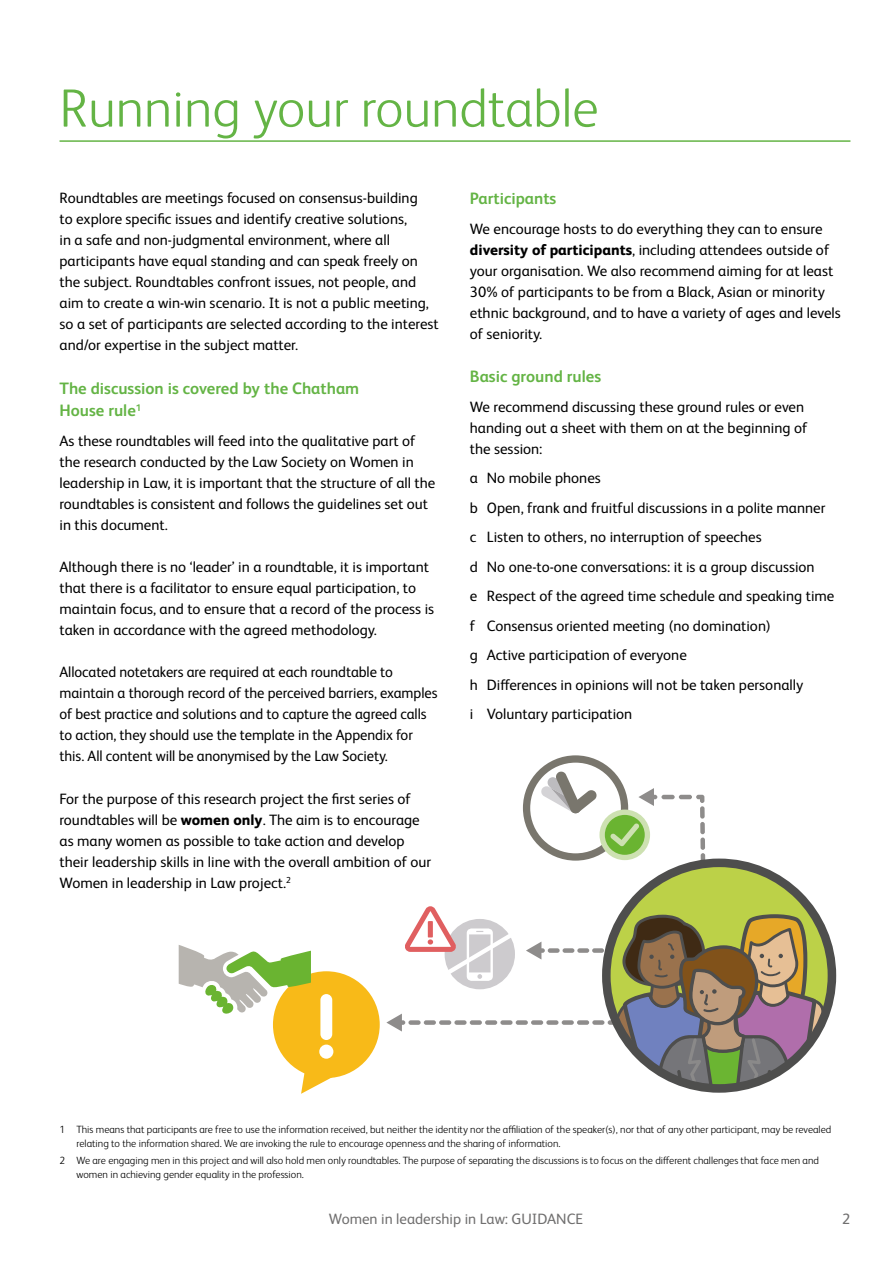
<style>
.page{position:relative;width:893px;height:1263px;background:#fff}
.page>*{position:absolute;margin:0;border:0;box-sizing:border-box;transform-origin:0 0}
.t1{font:300 54px "FS Albert Pro";color:#64b445}
.t2{font:700 16.5px/22.5px "FS Albert Pro";color:#64b445}
.t3{font:15px/21px "FS Albert Pro";color:#000}
.t4{font:15px "FS Albert Pro";color:#706f6f}
.t5{font:300 10.5px/13.5px "FS Albert Pro";color:#000}
.s1{font-weight:800}
</style>
<div class="page">
<hr style="left:60px;top:140px;width:790px;height:2px;background:#64b445">
<svg style="left:625px;top:858px;width:211px;height:235px"></svg>
<svg style="left:523px;top:755px;width:182px;height:122px"></svg>
<svg style="left:301px;top:1073px;width:30px;height:21px"></svg>
<div style="left:273px;top:971px;width:107px;height:107px;background:#f8ba18;border-radius:50%"></div>
<div style="left:320px;top:994px;width:12px;height:46px;background:#fff;border-radius:6px"></div>
<div style="left:319px;top:1044px;width:14px;height:15px;background:#fff;border-radius:50%"></div>
<svg style="left:386px;top:906px;width:441px;height:182px"></svg>
<svg style="left:179px;top:945px;width:132px;height:69px"></svg>
<h1 class="t1" style="left:60px;top:71px;width:541px">Running your roundtable</h1>
<p class="t3" style="left:60px;top:186px;width:381px">Roundtables are meetings focused on consensus-building<br>to explore specific issues and identify creative solutions,<br>in a safe and non-judgmental environment, where all participants have equal standing and can speak freely on the subject. Roundtables confront issues, not people, and aim to create a win-win scenario. It is not a public meeting, so a set of participants are selected according to the interest and/or expertise in the subject matter.</p>
<p class="t2" style="left:60px;top:376px;width:301px">The discussion is covered by the Chatham<br>House rule<sup>1</sup></p>
<p class="t3" style="left:60px;top:429px;width:377px">As these roundtables will feed into the qualitative part of the research conducted by the Law Society on Women in leadership in Law, it is important that the structure of all the roundtables is consistent and follows the guidelines set out in this document.</p>
<p class="t3" style="left:60px;top:555px;width:376px">Although there is no ‘leader’ in a roundtable, it is important that there is a facilitator to ensure equal participation, to maintain focus, and to ensure that a record of the process is taken in accordance with the agreed methodology.</p>
<p class="t3" style="left:60px;top:660px;width:379px">Allocated notetakers are required at each roundtable to maintain a thorough record of the perceived barriers, examples of best practice and solutions and to capture the agreed calls to action, they should use the template in the Appendix for this. All content will be anonymised by the Law Society.</p>
<p class="t3" style="left:60px;top:787px;width:373px">For the purpose of this research project the first series of roundtables will be <span class="s1">women only</span>. The aim is to encourage as many women as possible to take action and develop their leadership skills in line with the overall ambition of our Women in leadership in Law project.<sup>2</sup></p>
<p class="t2" style="left:470px;top:186px;width:88px">Participants</p>
<p class="t3" style="left:470px;top:217px;width:373px">We encourage hosts to do everything they can to ensure <span class="s1">diversity of participants</span>, including attendees outside of your organisation. We also recommend aiming for at least 30% of participants to be from a Black, Asian or minority ethnic background, and to have a variety of ages and levels of seniority.</p>
<p class="t2" style="left:470px;top:365px;width:133px">Basic ground rules</p>
<p class="t3" style="left:470px;top:395px;width:339px">We recommend discussing these ground rules or even handing out a sheet with them on at the beginning of the session:</p>
<p class="t3" style="left:470px;top:462px;width:366px;line-height:29.5px">a No mobile phones<br>b Open, frank and fruitful discussions in a polite manner c Listen to others, no interruption of speeches<br>d No one-to-one conversations: it is a group discussion<br>e Respect of the agreed time schedule and speaking time f Consensus oriented meeting (no domination)<br>g Active participation of everyone<br>h Differences in opinions will not be taken personally<br>i Voluntary participation</p>
<p class="t5" style="left:77px;top:1122px;width:756px;text-indent:-17px">1 This means that participants are free to use the information received, but neither the identity nor the affiliation of the speaker(s), nor that of any other participant, may be revealed relating to the information shared. We are invoking the rule to encourage openness and the sharing of information.</p>
<p class="t5" style="left:77px;top:1153px;width:744px;text-indent:-17px">2 We are engaging men in this project and will also hold men only roundtables. The purpose of separating the discussions is to focus on the different challenges that face men and women in achieving gender equality in the profession.</p>
<p class="t4" style="left:329px;top:1208px;width:256px">Women in leadership in Law: GUIDANCE</p>
<p class="t4" style="left:842px;top:1208px;width:10px">2</p>
</div>
